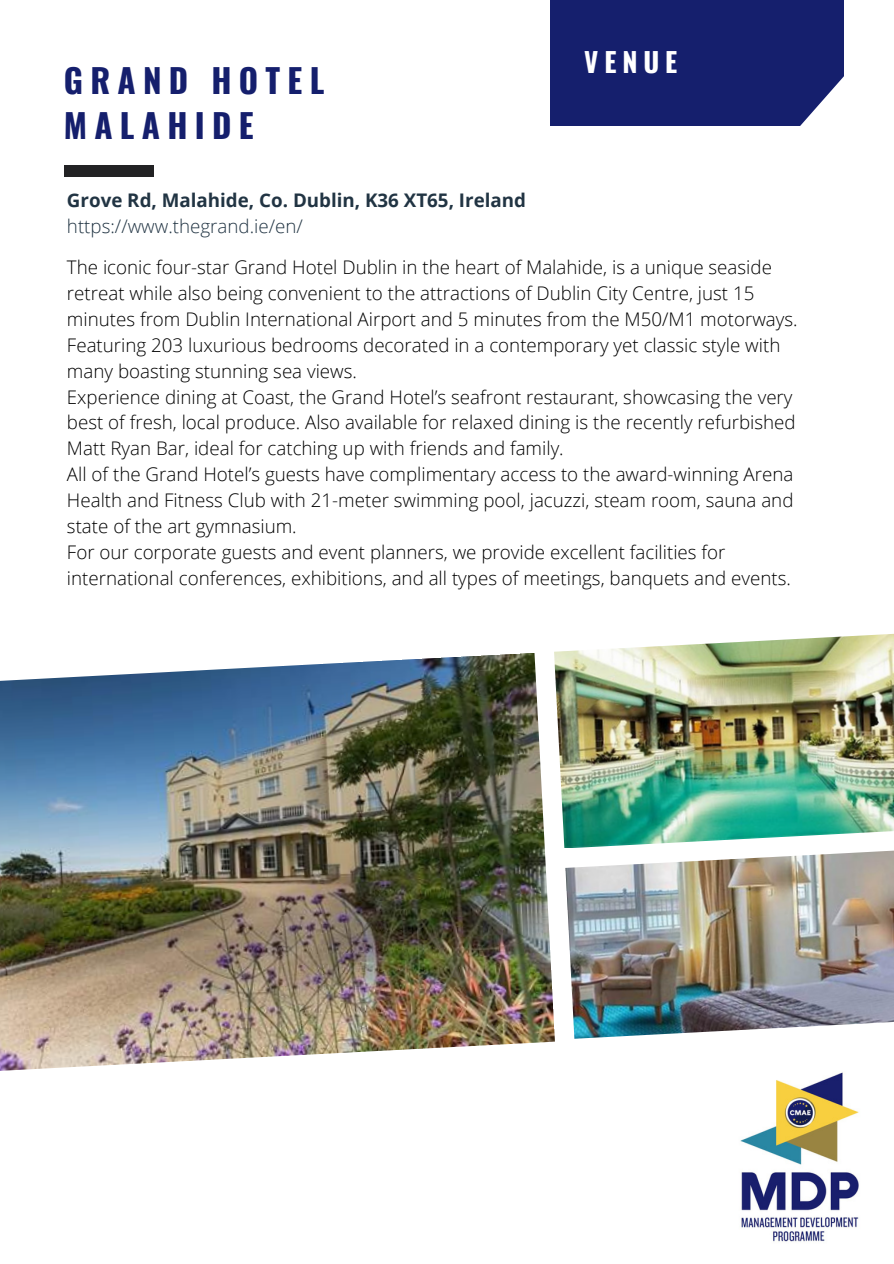
<style>
.page{position:relative;width:894px;height:1264px;background:#fff}
.page>*{position:absolute;margin:0;border:0;box-sizing:border-box;transform-origin:0 0}
.t1{font:700 33.15px/45px "Oswald";letter-spacing:.22em;color:#151f6d}
.t2{font:700 27px "Oswald";letter-spacing:.22em;color:#fff}
.t3{font:300 18.75px/25.8px "Open Sans";color:#000}
.t4{font:700 18.75px "Open Sans";color:#213443}
.t5{font:300 18.75px "Open Sans";color:#213443}
</style>
<div class="page">
<div style="left:64px;top:165px;width:90px;height:12px;background:#222224"></div>
<div style="left:550px;top:0;width:293px;height:125px;background:#151f6d"></div>
<svg style="left:759px;top:75px;width:85px;height:51px"></svg>
<img style="left:0;top:653px;width:554px;height:418px">
<img style="left:554px;top:634px;width:339px;height:214px">
<img style="left:565px;top:850px;width:328px;height:188px">
<img style="left:740px;top:1072px;width:119px;height:170px">
<h2 class="t1" style="left:64px;top:56px;width:262px">GRAND HOTEL<br>MALAHIDE</h2>
<p class="t4" style="left:67px;top:187px;width:460px">Grove Rd, Malahide, Co. Dublin, K36 XT65, Ireland</p>
<p class="t5" style="left:67px;top:213px;width:237px">https://www.thegrand.ie/en/</p>
<p class="t2" style="left:584px;top:41px;width:95px">VENUE</p>
<p class="t3" style="left:67px;top:254px;width:732px">The iconic four-star Grand Hotel Dublin in the heart of Malahide, is a unique seaside retreat while also being convenient to the attractions of Dublin City Centre, just 15 minutes from Dublin International Airport and 5 minutes from the M50/M1 motorways.</p>
<p class="t3" style="left:67px;top:331px;width:714px">Featuring 203 luxurious bedrooms decorated in a contemporary yet classic style with many boasting stunning sea views.</p>
<p class="t3" style="left:67px;top:383px;width:730px">Experience dining at Coast, the Grand Hotel’s seafront restaurant, showcasing the very best of fresh, local produce. Also available for relaxed dining is the recently refurbished<br>Matt Ryan Bar, ideal for catching up with friends and family.</p>
<p class="t3" style="left:67px;top:461px;width:727px;text-align:justify">All of the Grand Hotel’s guests have complimentary access to the award-winning Arena Health and Fitness Club with 21-meter swimming pool, jacuzzi, steam room, sauna and state of the art gymnasium.</p>
<p class="t3" style="left:67px;top:538px;width:725px">For our corporate guests and event planners, we provide excellent facilities for international conferences, exhibitions, and all types of meetings, banquets and events.</p>
</div>
